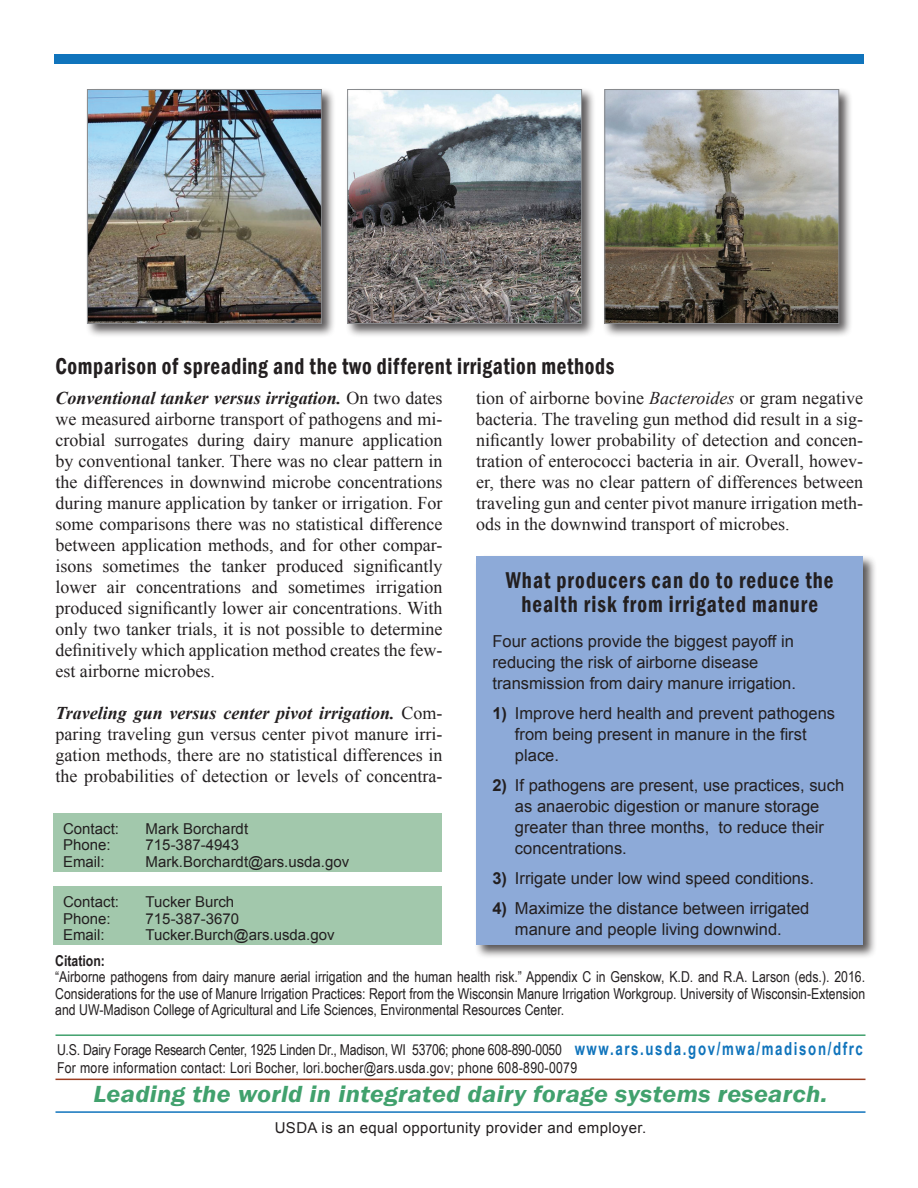
<style>
.page{position:relative;width:918px;height:1188px;background:#fff}
.page>*{position:absolute;margin:0;border:0;box-sizing:border-box;transform-origin:0 0}
.t1{font:italic 600 24px "Franklin Gothic";letter-spacing:.01em;color:#41a16d;scale:1.1 1}
.t2{font:600 condensed 23.55px/24px "Franklin Gothic";letter-spacing:.05em;color:#231f20;text-align:center;scale:.89 1}
.t3{font:600 condensed 23.55px "Franklin Gothic";letter-spacing:.03em;color:#231f20;scale:.89 1}
.t4{font:18px/21px "Times New Roman";color:#231f20;text-align:justify}
.t5{font:16.5px/21px "Arial";color:#231f20}
.t6{font:15px/16.5px "Arial Narrow";color:#231f20;text-align:justify}
.t7{font:15px/18px "Arial Narrow";letter-spacing:.02em;color:#231f20}
.t8{font:15px "Arial";color:#231f20}
.t9{font:15px "Arial";letter-spacing:.025em;color:#231f20}
.t10{font:700 15px "Arial Narrow";color:#231f20}
.s1{font-weight:700;font-style:italic}
.s2{font-style:italic}
.s3{font-weight:700}
.s4{font-weight:700;font-size:18px;color:#1074bc}
</style>
<div class="page">
<hr style="left:56px;top:1034px;width:810px;height:2px;background:#41a16d">
<hr style="left:56px;top:1079px;width:810px;height:1px;background:#9d3e22">
<hr style="left:56px;top:1111px;width:810px;height:2px;background:#1074bc">
<div style="left:53px;top:886px;width:389px;height:59px;background:#a2c8ac"></div>
<div style="left:54px;top:54px;width:810px;height:9px;background:#1074bc"></div>
<div style="left:53px;top:813px;width:389px;height:59px;background:#a2c8ac"></div>
<div style="left:85px;top:87px;width:251px;height:251px;background:#231f20;opacity:.75"></div>
<img style="left:89px;top:91px;width:231px;height:231px">
<div style="left:87px;top:89px;width:235px;height:235px;border:1px solid #87898c"></div>
<div style="left:602px;top:87px;width:251px;height:251px;background:#231f20;opacity:.75"></div>
<img style="left:607px;top:91px;width:230px;height:231px">
<div style="left:605px;top:89px;width:234px;height:235px;border:1px solid #87898c"></div>
<div style="left:345px;top:87px;width:251px;height:251px;background:#231f20;opacity:.75"></div>
<img style="left:349px;top:91px;width:231px;height:231px">
<div style="left:347px;top:89px;width:235px;height:235px;border:1px solid #87898c"></div>
<div style="left:474px;top:554px;width:403px;height:405px;background:#231f20;opacity:.75"></div>
<div style="left:476px;top:556px;width:387px;height:389px;background:#8daad8"></div>
<h2 class="t3" style="left:56px;top:351px;width:629px">Comparison of spreading and the two different irrigation methods</h2>
<p class="t4" style="left:56px;top:387px;width:389px"><span class="s1">Conventional tanker versus irrigation.</span> On two dates we measured airborne transport of pathogens and mi&shy;crobial surrogates during dairy manure application by conventional tanker. There was no clear pattern in the differences in downwind microbe concentrations during manure application by tanker or irrigation. For some comparisons there was no statistical difference between application methods, and for other compar&shy;isons sometimes the tanker produced significantly lower air concentrations and sometimes irrigation produced significantly lower air concentrations. With only two tanker trials, it is not possible to determine definitively which application method creates the few&shy;est airborne microbes.</p>
<p class="t4" style="left:56px;top:702px;width:389px"><span class="s1">Traveling gun versus center pivot irrigation.</span> Com&shy;paring traveling gun versus center pivot manure irri&shy;gation methods, there are no statistical differences in the probabilities of detection or levels of concentra-</p>
<p class="t8" style="left:63px;top:819px;width:57px">Contact:</p>
<p class="t8" style="left:146px;top:819px;width:104px">Mark Borchardt</p>
<p class="t8" style="left:63px;top:835px;width:49px">Phone:</p>
<p class="t8" style="left:146px;top:835px;width:95px">715-387-4943</p>
<p class="t8" style="left:63px;top:852px;width:43px">Email:</p>
<p class="t8" style="left:146px;top:852px;width:205px">Mark.Borchardt@ars.usda.gov</p>
<p class="t8" style="left:63px;top:892px;width:57px">Contact:</p>
<p class="t8" style="left:146px;top:892px;width:90px">Tucker Burch</p>
<p class="t8" style="left:63px;top:909px;width:49px">Phone:</p>
<p class="t8" style="left:146px;top:909px;width:95px">715-387-3670</p>
<p class="t8" style="left:63px;top:925px;width:43px">Email:</p>
<p class="t8" style="left:146px;top:925px;width:190px">Tucker.Burch@ars.usda.gov</p>
<p class="t4" style="left:476px;top:387px;width:389px">tion of airborne bovine <span class="s2">Bacteroides</span> or gram negative bacteria. The traveling gun method did result in a sig&shy;nificantly lower probability of detection and concen&shy;tration of enterococci bacteria in air. Overall, howev&shy;er, there was no clear pattern of differences between traveling gun and center pivot manure irrigation meth&shy;ods in the downwind transport of microbes.</p>
<h2 class="t2" style="left:506px;top:568px;width:370px">What producers can do to reduce the health risk from irrigated manure</h2>
<p class="t5" style="left:492px;top:630px;width:305px">Four actions provide the biggest payoff in reducing the risk of airborne disease transmission from dairy manure irrigation.</p>
<p class="t5" style="left:515px;top:702px;width:322px;text-indent:-23px"><span class="s3">1)</span> Improve herd health and prevent pathogens from being present in manure in the first place.</p>
<p class="t5" style="left:515px;top:774px;width:331px;text-indent:-23px"><span class="s3">2)</span> If pathogens are present, use practices, such as anaerobic digestion or manure storage greater than three months, to reduce their concentrations.</p>
<p class="t5" style="left:492px;top:867px;width:323px"><span class="s3">3)</span> Irrigate under low wind speed conditions.</p>
<p class="t5" style="left:492px;top:897px;width:318px;text-align:center"><span class="s3">4)</span> Maximize the distance between irrigated manure and people living downwind.</p>
<p class="t10" style="left:55px;top:949px;width:51px">Citation:</p>
<p class="t6" style="left:55px;top:968px;width:811px">“Airborne pathogens from dairy manure aerial irrigation and the human health risk.” Appendix C in Genskow, K.D. and R.A. Larson (eds.). 2016.<br>Considerations for the use of Manure Irrigation Practices: Report from the Wisconsin Manure Irrigation Workgroup. University of Wisconsin-Extension and UW-Madison College of Agricultural and Life Sciences, Environmental Resources Center.</p>
<p class="t7" style="left:57px;top:1040px;width:808px">U.S. Dairy Forage Research Center, 1925 Linden Dr., Madison, WI 53706; phone 608-890-0050 <span class="s4">www.ars.usda.gov/mwa/madison/dfrc<br></span>For more information contact: Lori Bocher, lori.bocher@ars.usda.gov; phone 608-890-0079</p>
<h1 class="t1" style="left:93px;top:1078px;width:669px">Leading the world in integrated dairy forage systems research.</h1>
<p class="t9" style="left:275px;top:1118px;width:373px">USDA is an equal opportunity provider and employer.</p>
</div>
